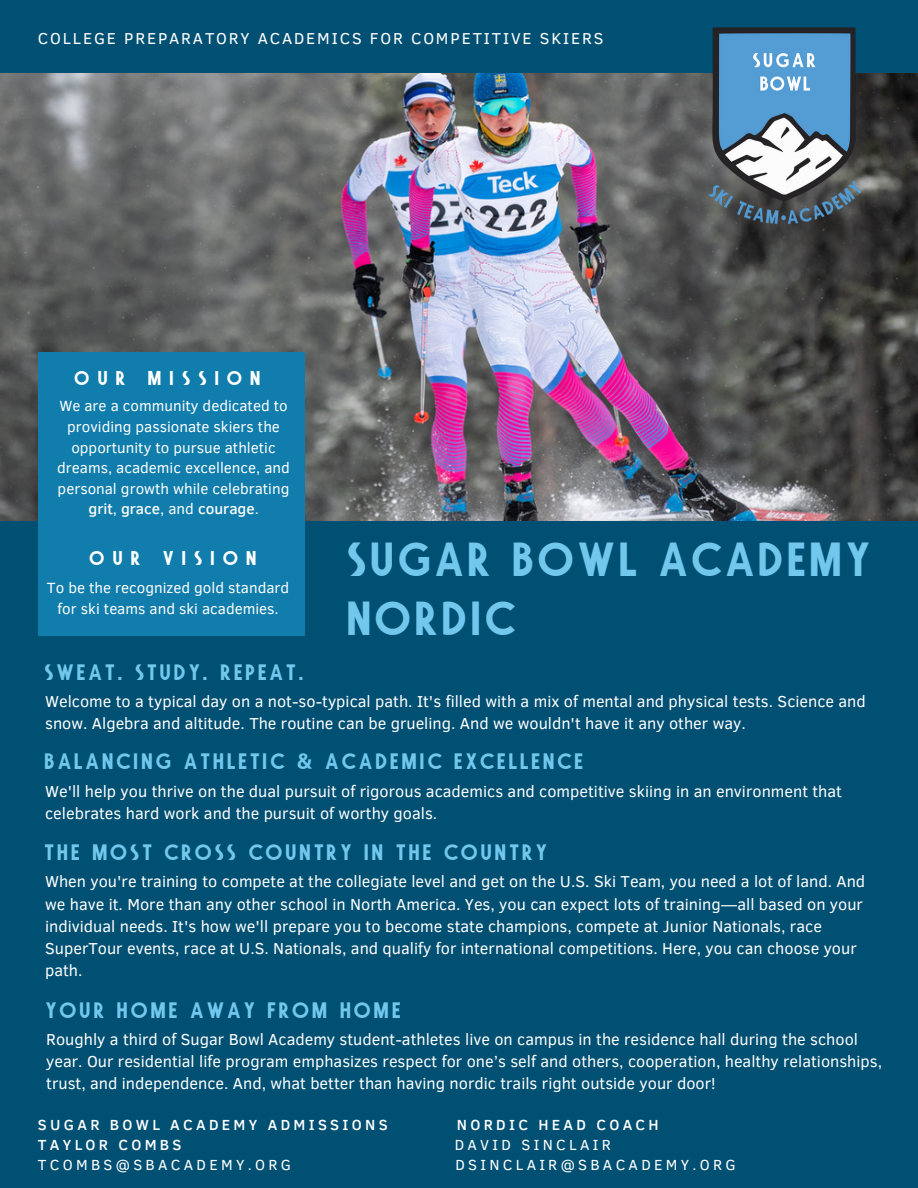
<style>
.page{position:relative;width:918px;height:1188px;background:#005073}
.page>*{position:absolute;margin:0;border:0;box-sizing:border-box;transform-origin:0 0}
.t1{font:42px "Sugar Bowl";letter-spacing:.095em;color:#71c7ec}
.t2{font:19.65px "Sugar Bowl";letter-spacing:.155em;color:#71c7ec}
.t3{font:17.55px "Sugar Bowl";letter-spacing:.465em;color:#fff}
.t4{font:16.2px/22.2px "Clear Sans";color:#fff}
.t5{font:16.2px "Clear Sans";letter-spacing:.115em;color:#fff}
.t6{font:15.15px/20.5px "Clear Sans";color:#fff;text-align:center}
.t7{font:15px "Clear Sans";letter-spacing:.22em;color:#fff}
.t8{font:500 15px "Clear Sans";letter-spacing:.22em;color:#fff}
.s1{font-weight:500}
</style>
<div class="page">
<img style="left:0;top:74px;width:918px;height:446px">
<img style="left:678px;top:27px;width:210px;height:259px">
<div style="left:38px;top:353px;width:266px;height:283px;background:#107dac"></div>
<p class="t5" style="left:38px;top:26px;width:567px">COLLEGE PREPARATORY ACADEMICS FOR COMPETITIVE SKIERS</p>
<p class="t3" style="left:75px;top:370px;width:52px">OUR</p>
<p class="t3" style="left:148px;top:370px;width:114px">MISSION</p>
<p class="t6" style="left:57px;top:395px;width:234px">We are a community dedicated to providing passionate skiers the opportunity to pursue athletic dreams, academic excellence, and personal growth while celebrating <span class="s1">grit</span>, <span class="s1">grace</span>, and <span class="s1">courage</span>.</p>
<p class="t3" style="left:90px;top:551px;width:52px">OUR</p>
<p class="t3" style="left:163px;top:551px;width:95px">VISION</p>
<p class="t6" style="left:47px;top:577px;width:244px">To be the recognized gold standard for ski teams and ski academies.</p>
<p class="t1" style="left:348px;top:541px;width:524px">SUGAR BOWL ACADEMY</p>
<p class="t1" style="left:348px;top:599px;width:169px">NORDIC</p>
<p class="t2" style="left:45px;top:663px;width:261px">SWEAT. STUDY. REPEAT.</p>
<p class="t4" style="left:45px;top:689px;width:822px">Welcome to a typical day on a not-so-typical path. It's filled with a mix of mental and physical tests. Science and snow. Algebra and altitude. The routine can be grueling. And we wouldn't have it any other way.</p>
<p class="t2" style="left:45px;top:753px;width:540px">BALANCING ATHLETIC &amp; ACADEMIC EXCELLENCE</p>
<p class="t4" style="left:45px;top:779px;width:798px">We'll help you thrive on the dual pursuit of rigorous academics and competitive skiing in an environment that celebrates hard work and the pursuit of worthy goals.</p>
<p class="t2" style="left:45px;top:843px;width:504px">THE MOST CROSS COUNTRY IN THE COUNTRY</p>
<p class="t4" style="left:45px;top:870px;width:822px">When you're training to compete at the collegiate level and get on the U.S. Ski Team, you need a lot of land. And we have it. More than any other school in North America. Yes, you can expect lots of training—all based on your individual needs. It's how we'll prepare you to become state champions, compete at Junior Nationals, race SuperTour events, race at U.S. Nationals, and qualify for international competitions. Here, you can choose your path.</p>
<p class="t2" style="left:46px;top:1001px;width:357px">YOUR HOME AWAY FROM HOME</p>
<p class="t4" style="left:46px;top:1027px;width:837px">Roughly a third of Sugar Bowl Academy student-athletes live on campus in the residence hall during the school year. Our residential life program emphasizes respect for one’s self and others, cooperation, healthy relationships, trust, and independence. And, what better than having nordic trails right outside your door!</p>
<p class="t8" style="left:38px;top:1113px;width:351px">SUGAR BOWL ACADEMY ADMISSIONS</p>
<p class="t8" style="left:457px;top:1113px;width:203px">NORDIC HEAD COACH</p>
<p class="t8" style="left:38px;top:1134px;width:145px">TAYLOR COMBS</p>
<p class="t7" style="left:455px;top:1134px;width:157px">DAVID SINCLAIR</p>
<p class="t7" style="left:38px;top:1154px;width:254px">TCOMBS@SBACADEMY.ORG</p>
<p class="t7" style="left:455px;top:1154px;width:282px">DSINCLAIR@SBACADEMY.ORG</p>
</div>
